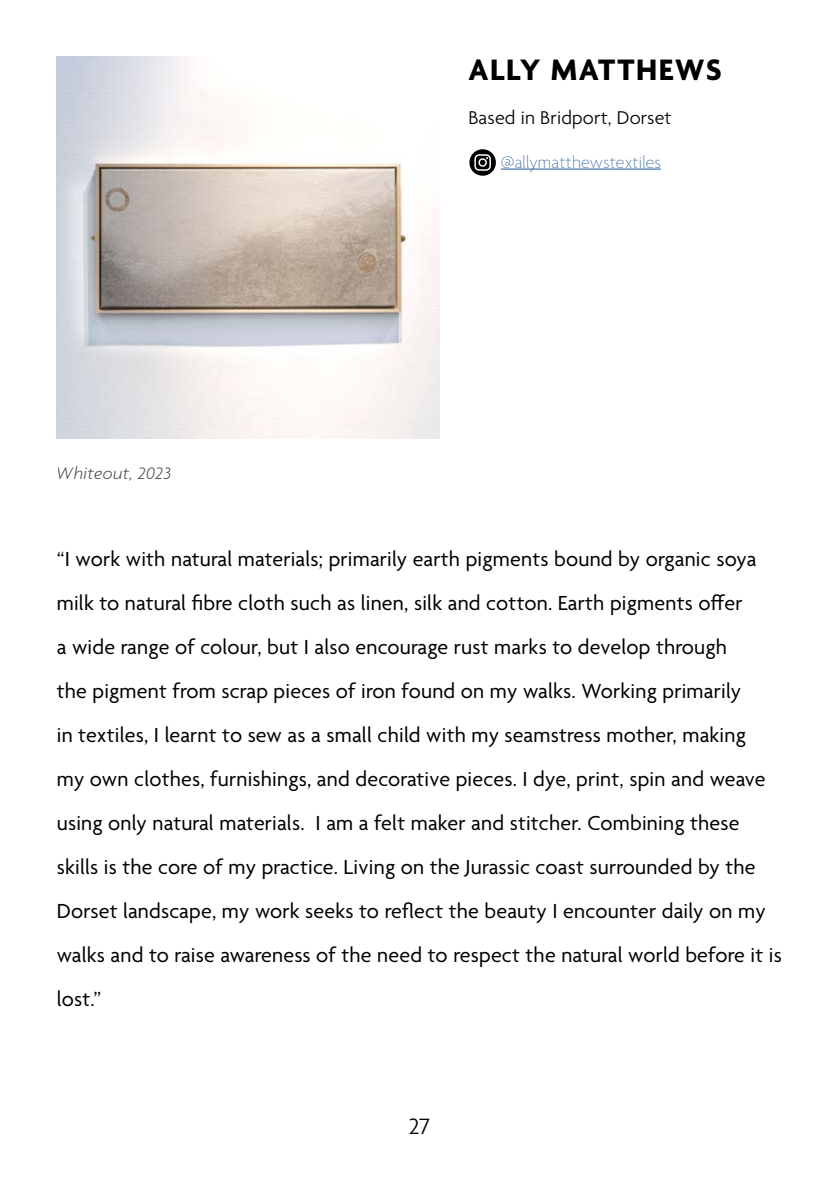
<style>
.page{position:relative;width:840px;height:1191px;background:#fff}
.page>*{position:absolute;margin:0;border:0;box-sizing:border-box;transform-origin:0 0}
.t1{font:700 32px "Agenda";letter-spacing:.05em;color:#000}
.t2{font:300 24px "Agenda";color:#000}
.t3{font:22px/44px "Agenda";letter-spacing:.01em;color:#000}
.t4{font:300 20px "Agenda";letter-spacing:.01em;color:#000}
.t5{font:100 18px "Agenda";letter-spacing:.01em;color:#275b9b}
.t6{font:italic 300 18px "Agenda";letter-spacing:.02em;color:#000}
</style>
<div class="page">
<img style="left:57px;top:57px;width:382px;height:381px">
<hr style="left:500px;top:169px;width:160px;height:1px;background:#275b9b">
<svg style="left:469px;top:149px;width:26px;height:27px"></svg>
<p class="t6" style="left:57px;top:462px;width:116px">Whiteout, 2023</p>
<h1 class="t1" style="left:468px;top:52px;width:255px">ALLY MATTHEWS</h1>
<p class="t4" style="left:468px;top:106px;width:205px">Based in Bridport, Dorset</p>
<p class="t5" style="left:500px;top:152px;width:161px">@allymatthewstextiles</p>
<p class="t3" style="left:57px;top:538px;width:726px">“I work with natural materials; primarily earth pigments bound by organic soya milk to natural fibre cloth such as linen, silk and cotton. Earth pigments offer<br>a wide range of colour, but I also encourage rust marks to develop through<br>the pigment from scrap pieces of iron found on my walks. Working primarily<br>in textiles, I learnt to sew as a small child with my seamstress mother, making<br>my own clothes, furnishings, and decorative pieces. I dye, print, spin and weave using only natural materials. I am a felt maker and stitcher. Combining these skills is the core of my practice. Living on the Jurassic coast surrounded by the Dorset landscape, my work seeks to reflect the beauty I encounter daily on my walks and to raise awareness of the need to respect the natural world before it is lost.”</p>
<p class="t2" style="left:408px;top:1113px;width:23px">27</p>
</div>
